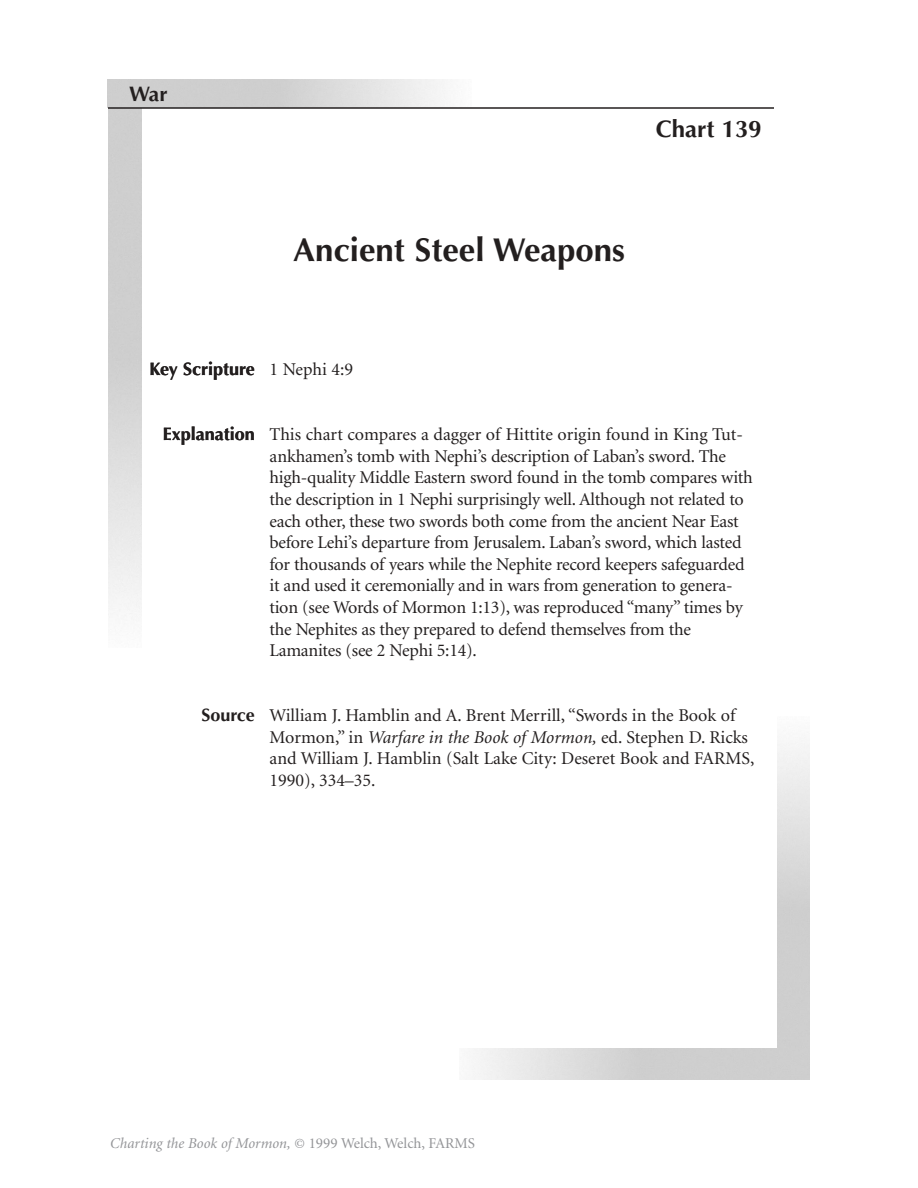
<style>
.page{position:relative;width:918px;height:1188px;background:#fff}
.page>*{position:absolute;margin:0;border:0;box-sizing:border-box;transform-origin:0 0}
.t1{font:700 33px "Optima";color:#231f1f}
.t2{font:700 24px "Optima";color:#231f1f}
.t3{font:700 21px "Optima";color:#231f1f}
.t4{font:18px/21.6px "Minion";letter-spacing:-.015em;color:#231f1f}
.t5{font:700 18px "Optima";color:#231f1f}
.t6{font:italic 15px "Minion";color:#939497}
.s1{font-style:italic}
.s2{font-style:normal}
</style>
<div class="page">
<hr style="left:108px;top:107px;width:666px;height:2px;background:#231f1f">
<p class="t3" style="left:129px;top:85px;width:40px">War</p>
<h2 class="t2" style="left:656px;top:118px;width:108px">Chart 139</h2>
<h1 class="t1" style="left:293px;top:236px;width:333px">Ancient Steel Weapons</h1>
<p class="t5" style="left:149px;top:361px;width:107px">Key Scripture</p>
<p class="t4" style="left:270px;top:360px;width:85px">1 Nephi 4:9</p>
<p class="t5" style="left:163px;top:427px;width:94px">Explanation</p>
<p class="t4" style="left:270px;top:425px;width:485px">This chart compares a dagger of Hittite origin found in King Tut&shy;ankhamen’s tomb with Nephi’s description of Laban’s sword. The high-quality Middle Eastern sword found in the tomb compares with the description in 1 Nephi surprisingly well. Although not related to each other, these two swords both come from the ancient Near East before Lehi’s departure from Jerusalem. Laban’s sword, which lasted for thousands of years while the Nephite record keepers safeguarded it and used it ceremonially and in wars from generation to genera&shy;tion (see Words of Mormon 1:13), was reproduced “many” times by the Nephites as they prepared to defend themselves from the Lamanites (see 2 Nephi 5:14).</p>
<p class="t5" style="left:202px;top:707px;width:55px">Source</p>
<p class="t4" style="left:270px;top:706px;width:486px">William J. Hamblin and A. Brent Merrill, “Swords in the Book of Mormon,” in <span class="s1">Warfare in the Book of Mormon,</span> ed. Stephen D. Ricks and William J. Hamblin (Salt Lake City: Deseret Book and FARMS, 1990), 334–35.</p>
<p class="t6" style="left:110px;top:1137px;width:366px">Charting the Book of Mormon, <span class="s2">© 1999 Welch, Welch, FARMS</span></p>
</div>
